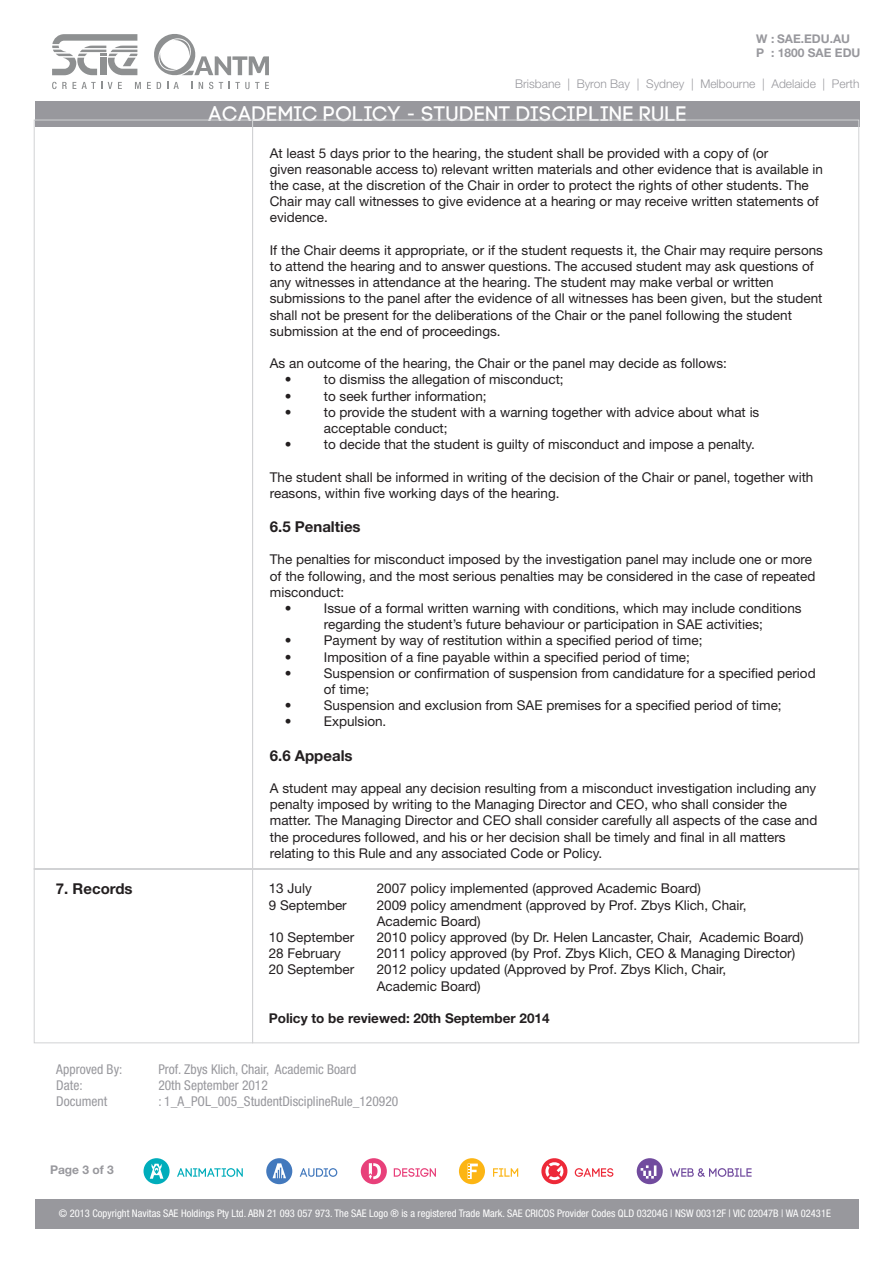
<style>
.page{position:relative;width:893px;height:1263px;background:#fff}
.page>*{position:absolute;margin:0;border:0;box-sizing:border-box;transform-origin:0 0}
.t1{font:21px "Code Pro";color:#fff}
.t2{font:700 15px "Helvetica Neue LT Std";color:#231f20}
.t3{font:13.5px/16.2px "Helvetica Neue LT Std";color:#231f20}
.t4{font:condensed 13.5px "Helvetica Neue LT Std";color:#98989d}
.t5{font:700 13.5px "Helvetica Neue LT Std";color:#231f20}
.t6{font:300 12px "Helvetica Neue LT Std";color:#98989d}
.t7{font:700 12px "Helvetica Neue LT Std";color:#98989d}
.t8{font:condensed 10.5px "Helvetica Neue LT Std";color:#fff}
</style>
<div class="page">
<div style="left:35px;top:101px;width:825px;height:25px;background:#98989d"></div>
<svg style="left:52px;top:82px;width:15px;height:7px"></svg>
<svg style="left:73px;top:82px;width:3px;height:7px"></svg>
<svg style="left:82px;top:82px;width:20px;height:7px"></svg>
<svg style="left:108px;top:82px;width:14px;height:7px"></svg>
<svg style="left:135px;top:82px;width:6px;height:7px"></svg>
<svg style="left:147px;top:34px;width:122px;height:55px"></svg>
<svg style="left:52px;top:34px;width:85px;height:41px"></svg>
<svg style="left:177px;top:1168px;width:66px;height:9px"></svg>
<svg style="left:144px;top:1158px;width:26px;height:26px"></svg>
<svg style="left:300px;top:1168px;width:37px;height:9px"></svg>
<svg style="left:266px;top:1158px;width:26px;height:26px"></svg>
<svg style="left:394px;top:1168px;width:42px;height:9px"></svg>
<svg style="left:361px;top:1158px;width:26px;height:26px"></svg>
<svg style="left:493px;top:1168px;width:25px;height:9px"></svg>
<svg style="left:459px;top:1158px;width:26px;height:26px"></svg>
<svg style="left:575px;top:1168px;width:38px;height:9px"></svg>
<svg style="left:541px;top:1158px;width:27px;height:27px"></svg>
<svg style="left:670px;top:1168px;width:82px;height:9px"></svg>
<svg style="left:637px;top:1158px;width:26px;height:26px"></svg>
<div style="left:36px;top:1199px;width:823px;height:30px;background:#98989d"></div>
<div style="left:34px;top:868px;width:219px;height:175px;border:1px solid #d1d2d4"></div>
<div style="left:252px;top:868px;width:607px;height:175px;border:1px solid #d1d2d4"></div>
<p class="t7" style="left:756px;top:31px;width:96px">W : SAE.EDU.AU</p>
<p class="t7" style="left:756px;top:45px;width:106px">P : 1800 SAE EDU</p>
<p class="t6" style="left:515px;top:77px;width:346px">Brisbane | Byron Bay | Sydney | Melbourne | Adelaide | Perth</p>
<p class="t1" style="left:208px;top:102px;width:480px">ACADEMIC POLICY - STUDENT DISCIPLINE RULE</p>
<p class="t2" style="left:56px;top:880px;width:78px">7. Records</p>
<p class="t3" style="left:270px;top:144px;width:555px">At least 5 days prior to the hearing, the student shall be provided with a copy of (or<br>given reasonable access to) relevant written materials and other evidence that is available in the case, at the discretion of the Chair in order to protect the rights of other students. The Chair may call witnesses to give evidence at a hearing or may receive written statements of evidence.</p>
<p class="t3" style="left:270px;top:242px;width:555px">If the Chair deems it appropriate, or if the student requests it, the Chair may require persons to attend the hearing and to answer questions. The accused student may ask questions of any witnesses in attendance at the hearing. The student may make verbal or written submissions to the panel after the evidence of all witnesses has been given, but the student shall not be present for the deliberations of the Chair or the panel following the student submission at the end of proceedings.</p>
<p class="t3" style="left:270px;top:355px;width:459px">As an outcome of the hearing, the Chair or the panel may decide as follows:</p>
<p class="t3" style="left:285px;top:371px;width:280px">• to dismiss the allegation of misconduct;</p>
<p class="t3" style="left:285px;top:387px;width:203px">• to seek further information;</p>
<p class="t3" style="left:324px;top:404px;width:437px;text-indent:-39px">• to provide the student with a warning together with advice about what is acceptable conduct;</p>
<p class="t3" style="left:285px;top:436px;width:472px">• to decide that the student is guilty of misconduct and impose a penalty.</p>
<p class="t3" style="left:270px;top:468px;width:545px">The student shall be informed in writing of the decision of the Chair or panel, together with reasons, within five working days of the hearing.</p>
<p class="t2" style="left:270px;top:517px;width:92px">6.5 Penalties</p>
<p class="t3" style="left:270px;top:551px;width:547px">The penalties for misconduct imposed by the investigation panel may include one or more of the following, and the most serious penalties may be considered in the case of repeated misconduct:</p>
<p class="t3" style="left:285px;top:600px;width:518px;text-align:center">• Issue of a formal written warning with conditions, which may include conditions regarding the student’s future behaviour or participation in SAE activities;</p>
<p class="t3" style="left:285px;top:632px;width:419px">• Payment by way of restitution within a specified period of time;</p>
<p class="t3" style="left:285px;top:648px;width:407px">• Imposition of a fine payable within a specified period of time;</p>
<p class="t3" style="left:324px;top:665px;width:493px;text-indent:-39px">• Suspension or confirmation of suspension from candidature for a specified period of time;</p>
<p class="t3" style="left:285px;top:697px;width:498px">• Suspension and exclusion from SAE premises for a specified period of time;</p>
<p class="t3" style="left:285px;top:713px;width:103px">• Expulsion.</p>
<p class="t2" style="left:270px;top:746px;width:84px">6.6 Appeals</p>
<p class="t3" style="left:270px;top:780px;width:549px">A student may appeal any decision resulting from a misconduct investigation including any penalty imposed by writing to the Managing Director and CEO, who shall consider the matter. The Managing Director and CEO shall consider carefully all aspects of the case and the procedures followed, and his or her decision shall be timely and final in all matters relating to this Rule and any associated Code or Policy.</p>
<p class="t3" style="left:269px;top:880px;width:45px">13 July</p>
<p class="t3" style="left:377px;top:880px;width:326px">2007 policy implemented (approved Academic Board)</p>
<p class="t3" style="left:269px;top:896px;width:80px">9 September</p>
<p class="t3" style="left:377px;top:896px;width:371px">2009 policy amendment (approved by Prof. Zbys Klich, Chair,<br>Academic Board)</p>
<p class="t3" style="left:269px;top:929px;width:87px">10 September</p>
<p class="t3" style="left:377px;top:929px;width:428px">2010 policy approved (by Dr. Helen Lancaster, Chair, Academic Board)</p>
<p class="t3" style="left:269px;top:945px;width:74px">28 February</p>
<p class="t3" style="left:377px;top:945px;width:420px">2011 policy approved (by Prof. Zbys Klich, CEO &amp; Managing Director)</p>
<p class="t3" style="left:269px;top:961px;width:87px">20 September</p>
<p class="t3" style="left:377px;top:961px;width:351px">2012 policy updated (Approved by Prof. Zbys Klich, Chair,<br>Academic Board)</p>
<p class="t5" style="left:269px;top:1010px;width:282px">Policy to be reviewed: 20th September 2014</p>
<p class="t4" style="left:56px;top:1061px;width:68px">Approved By:</p>
<p class="t4" style="left:158px;top:1061px;width:200px">Prof. Zbys Klich, Chair, Academic Board</p>
<p class="t4" style="left:56px;top:1077px;width:28px">Date:</p>
<p class="t4" style="left:158px;top:1077px;width:111px">20th September 2012</p>
<p class="t4" style="left:56px;top:1094px;width:52px">Document</p>
<p class="t4" style="left:158px;top:1094px;width:242px">: 1_A_POL_005_StudentDisciplineRule_120920</p>
<p class="t7" style="left:50px;top:1162px;width:65px">Page 3 of 3</p>
<p class="t8" style="left:59px;top:1207px;width:773px">© 2013 Copyright Navitas SAE Holdings Pty Ltd. ABN 21 093 057 973. The SAE Logo ® is a registered Trade Mark. SAE CRICOS Provider Codes QLD 03204G | NSW 00312F | VIC 02047B | WA 02431E</p>
</div>
